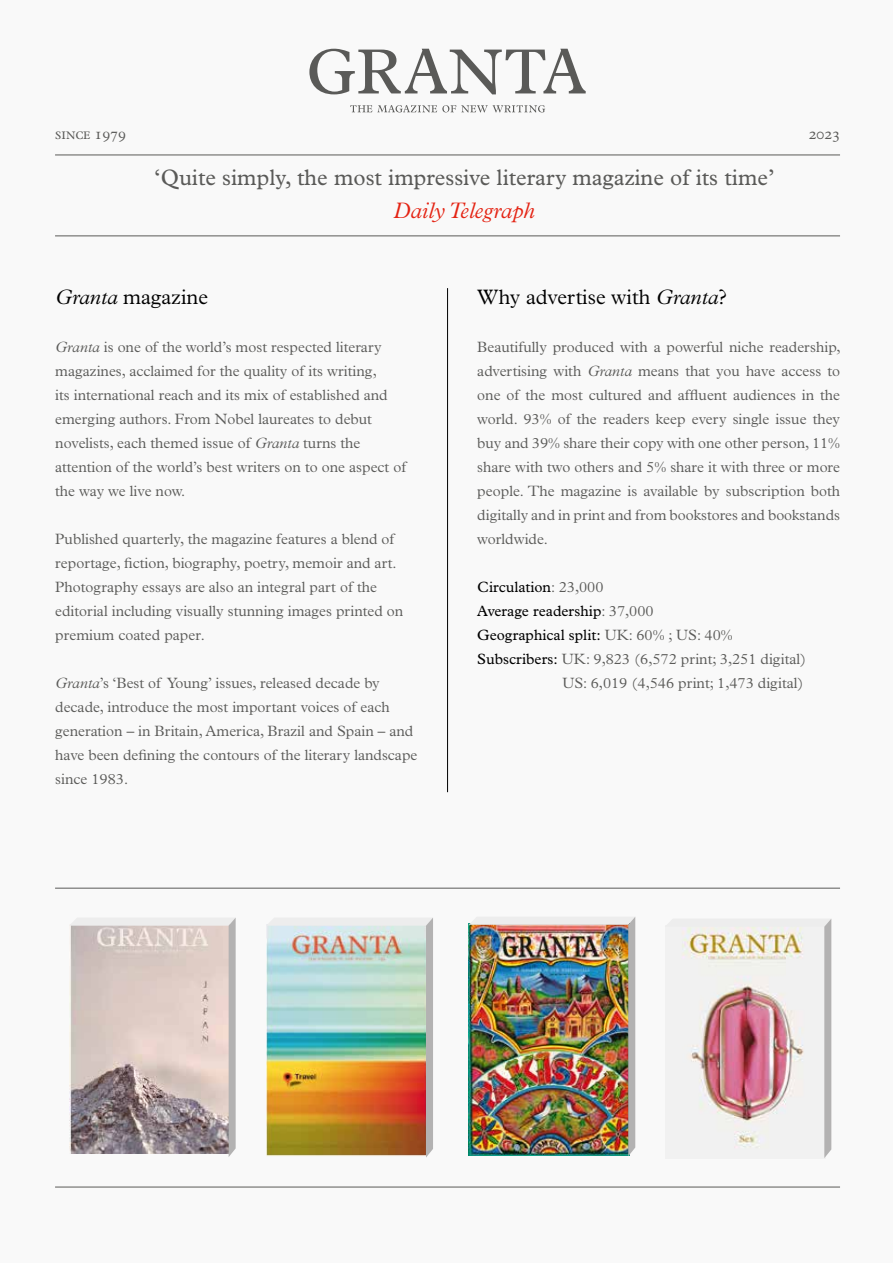
<style>
.page{position:relative;width:893px;height:1263px;background:#f9f9f9}
.page>*{position:absolute;margin:0;border:0;box-sizing:border-box;transform-origin:0 0}
.t1{font:22.5px "Plantin";color:#5a5a58}
.t2{font:italic 300 22.5px "Plantin";color:#e42313}
.t3{font:300 21px "Plantin";color:#000}
.t4{font:300 15px/24px "Plantin";color:#5a5a58}
.t5{font:15px "Plantin";color:#000}
.t6{font:300 15px "Plantin Exp";color:#5a5a58}
.s1{font-style:italic}
.s2{font-weight:300;color:#5a5a58}
.s3{font-weight:400;color:#000}
</style>
<div class="page">
<svg style="left:309px;top:49px;width:277px;height:45px"></svg>
<svg style="left:350px;top:105px;width:195px;height:7px"></svg>
<hr style="left:447px;top:288px;width:1px;height:504px;background:#000">
<hr style="left:55px;top:236px;width:785px;height:1px;background:#5a5a58">
<hr style="left:55px;top:155px;width:785px;height:1px;background:#5a5a58">
<svg style="left:69px;top:918px;width:167px;height:239px;background:#c6b8b5"></svg>
<img style="left:469px;top:917px;width:166px;height:239px">
<img style="left:665px;top:919px;width:166px;height:239px">
<img style="left:266px;top:918px;width:167px;height:239px">
<hr style="left:55px;top:1187px;width:785px;height:1px;background:#5a5a58">
<hr style="left:55px;top:888px;width:785px;height:1px;background:#5a5a58">
<p class="t6" style="left:55px;top:128px;width:72px">since 1979</p>
<p class="t6" style="left:809px;top:128px;width:33px">2023</p>
<h1 class="t1" style="left:154px;top:164px;width:622px">‘Quite simply, the most impressive literary magazine of its time’</h1>
<h1 class="t2" style="left:393px;top:198px;width:143px">Daily Telegraph</h1>
<h2 class="t3" style="left:55px;top:285px;width:154px"><span class="s1">Granta</span> magazine</h2>
<p class="t4" style="left:55px;top:335px;width:353px"><span class="s1">Granta</span> is one of the world’s most respected literary magazines, acclaimed for the quality of its writing,<br>its international reach and its mix of established and emerging authors. From Nobel laureates to debut novelists, each themed issue of <span class="s1">Granta</span> turns the attention of the world’s best writers on to one aspect of the way we live now.</p>
<p class="t4" style="left:55px;top:527px;width:350px">Published quarterly, the magazine features a blend of reportage, fiction, biography, poetry, memoir and art.<br>Photography essays are also an integral part of the editorial including visually stunning images printed on premium coated paper.</p>
<p class="t4" style="left:55px;top:671px;width:364px"><span class="s1">Granta</span>’s ‘Best of Young’ issues, released decade by decade, introduce the most important voices of each generation – in Britain, America, Brazil and Spain – and have been defining the contours of the literary landscape since 1983.</p>
<h2 class="t3" style="left:477px;top:285px;width:251px">Why advertise with <span class="s1">Granta</span>?</h2>
<p class="t4" style="left:477px;top:335px;width:365px;text-align:justify">Beautifully produced with a powerful niche readership, advertising with <span class="s1">Granta</span> means that you have access to one of the most cultured and affluent audiences in the world. 93% of the readers keep every single issue they buy and 39% share their copy with one other person, 11% share with two others and 5% share it with three or more people. The magazine is available by subscription both digitally and in print and from bookstores and bookstands worldwide.</p>
<p class="t5" style="left:477px;top:578px;width:128px">Circulation<span class="s2">: 23,000</span></p>
<p class="t5" style="left:477px;top:602px;width:178px">Average readership<span class="s2">: 37,000</span></p>
<p class="t5" style="left:477px;top:626px;width:257px">Geographical split: <span class="s2">UK: 60% ; US: 40%</span></p>
<p class="t4" style="left:477px;top:647px;width:331px"><span class="s3">Subscribers:</span> UK: 9,823 (6,572 print; 3,251 digital)</p>
<p class="t4" style="left:562px;top:671px;width:243px">US: 6,019 (4,546 print; 1,473 digital)</p>
</div>
